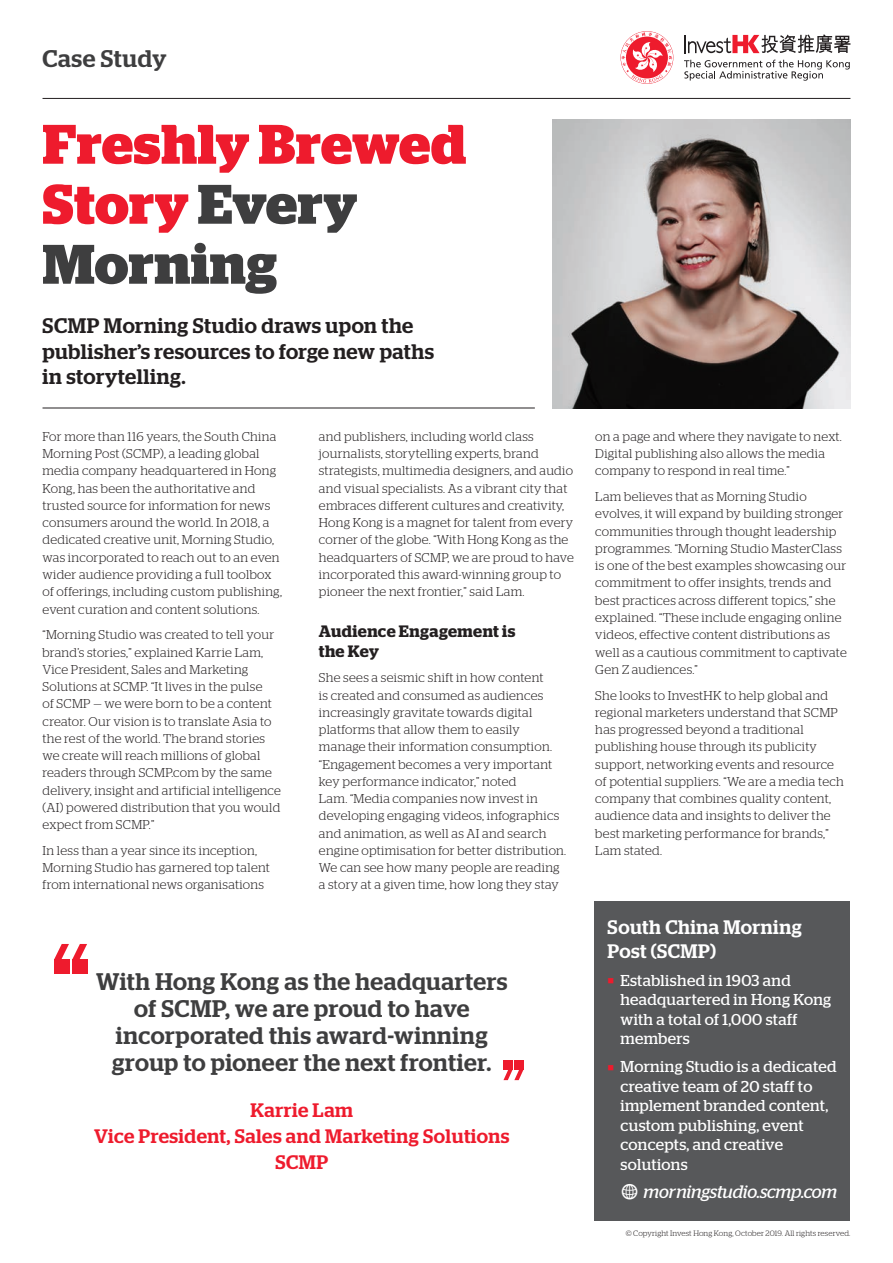
<style>
.page{position:relative;width:893px;height:1263px;background:#fff}
.page>*{position:absolute;margin:0;border:0;box-sizing:border-box;transform-origin:0 0}
.t1{font:700 55.5px/60px "Stag";letter-spacing:.005em;color:#ee1b2d}
.t2{font:500 24px/27px "Stag";letter-spacing:.02em;color:#3e3e3f;text-align:center}
.t3{font:500 21px/25.5px "Stag";letter-spacing:.025em;color:#231f20}
.t4{font:500 19.5px/26.1px "Stag";letter-spacing:.025em;color:#ee1b2d;text-align:center}
.t5{font:500 19.5px/24px "Stag";letter-spacing:.025em;color:#fff}
.t6{font:italic 18px "Stag";letter-spacing:-.005em;color:#fff}
.t7{font:600 16.5px/19.5px "Stag";letter-spacing:.02em;color:#231f20}
.t8{font:15.75px/19.5px "Stag";letter-spacing:.02em;color:#fff}
.t9{font:300 12.75px/17.2px "Stag";letter-spacing:.02em;color:#231f20}
.t10{font:300 7.8px "Stag";letter-spacing:.02em;color:#231f20}
.s1{color:#3e3e3f}
.s2{color:#ee1b2d}
.s3{font-family:"Modern Pictograms";font-style:normal;font-size:24px}
</style>
<div class="page">
<svg style="left:621px;top:32px;width:51px;height:51px"></svg>
<svg style="left:684px;top:60px;width:166px;height:21px"></svg>
<svg style="left:685px;top:34px;width:165px;height:19px"></svg>
<hr style="left:43px;top:98px;width:807px;height:1px;background:#231f20">
<img style="left:553px;top:119px;width:297px;height:289px">
<hr style="left:43px;top:408px;width:492px;height:1px;background:#231f20">
<div style="left:595px;top:901px;width:255px;height:319px;background:#57585a"></div>
<div style="left:54px;top:960px;width:15px;height:14px;background:#ee1b2d"></div>
<div style="left:72px;top:960px;width:15px;height:14px;background:#ee1b2d"></div>
<svg style="left:54px;top:944px;width:33px;height:16px"></svg>
<div style="left:514px;top:1061px;width:9px;height:9px;background:#ee1b2d"></div>
<div style="left:503px;top:1061px;width:9px;height:9px;background:#ee1b2d"></div>
<svg style="left:503px;top:1070px;width:20px;height:10px"></svg>
<h2 class="t2" style="left:43px;top:45px;width:126px">Case Study</h2>
<h1 class="t1" style="left:43px;top:114px;width:425px">Freshly Brewed<br>Story <span class="s1">Every<br>Morning</span></h1>
<h3 class="t3" style="left:43px;top:313px;width:393px">SCMP Morning Studio draws upon the publisher’s resources to forge new paths in storytelling.</h3>
<p class="t9" style="left:43px;top:428px;width:241px">For more than 116 years, the South China Morning Post (SCMP), a leading global media company headquartered in Hong Kong, has been the authoritative and trusted source for information for news consumers around the world. In 2018, a dedicated creative unit, Morning Studio, was incorporated to reach out to an even wider audience providing a full toolbox of offerings, including custom publishing, event curation and content solutions.</p>
<p class="t9" style="left:43px;top:626px;width:240px">“Morning Studio was created to tell your brand’s stories,” explained Karrie Lam, Vice President, Sales and Marketing Solutions at SCMP. “It lives in the pulse<br>of SCMP — we were born to be a content creator. Our vision is to translate Asia to the rest of the world. The brand stories we create will reach millions of global readers through SCMP.com by the same delivery, insight and artificial intelligence (AI) powered distribution that you would expect from SCMP.”</p>
<p class="t9" style="left:43px;top:841px;width:229px">In less than a year since its inception,<br>Morning Studio has garnered top talent from international news organisations</p>
<p class="t9" style="left:319px;top:428px;width:256px">and publishers, including world class journalists, storytelling experts, brand strategists, multimedia designers, and audio and visual specialists. As a vibrant city that embraces different cultures and creativity, Hong Kong is a magnet for talent from every corner of the globe. “With Hong Kong as the headquarters of SCMP, we are proud to have incorporated this award-winning group to pioneer the next frontier,” said Lam.</p>
<p class="t7" style="left:319px;top:621px;width:198px">Audience Engagement is the Key</p>
<p class="t9" style="left:319px;top:669px;width:249px">She sees a seismic shift in how content<br>is created and consumed as audiences increasingly gravitate towards digital platforms that allow them to easily manage their information consumption. “Engagement becomes a very important key performance indicator,” noted<br>Lam. “Media companies now invest in developing engaging videos, infographics and animation, as well as AI and search engine optimisation for better distribution.<br>We can see how many people are reading a story at a given time, how long they stay</p>
<h2 class="t2" style="left:96px;top:968px;width:413px">With Hong Kong as the headquarters of SCMP, we are proud to have incorporated this award-winning group to pioneer the next frontier.</h2>
<h3 class="t4" style="left:94px;top:1097px;width:417px">Karrie Lam<br>Vice President, Sales and Marketing Solutions<br>SCMP</h3>
<p class="t9" style="left:595px;top:428px;width:248px">on a page and where they navigate to next.<br>Digital publishing also allows the media company to respond in real time.”</p>
<p class="t9" style="left:595px;top:488px;width:253px">Lam believes that as Morning Studio evolves, it will expand by building stronger communities through thought leadership programmes. “Morning Studio MasterClass is one of the best examples showcasing our commitment to offer insights, trends and best practices across different topics,” she explained. “These include engaging online videos, effective content distributions as well as a cautious commitment to captivate Gen Z audiences.”</p>
<p class="t9" style="left:595px;top:686px;width:250px">She looks to InvestHK to help global and regional marketers understand that SCMP has progressed beyond a traditional publishing house through its publicity support, networking events and resource of potential suppliers. “We are a media tech company that combines quality content, audience data and insights to deliver the best marketing performance for brands,” Lam stated.</p>
<h3 class="t5" style="left:608px;top:914px;width:196px">South China Morning<br>Post (SCMP)</h3>
<p class="t8" style="left:620px;top:970px;width:212px;text-indent:-13px"><span class="s2">■</span> Established in 1903 and headquartered in Hong Kong with a total of 1,000 staff members</p>
<p class="t8" style="left:620px;top:1057px;width:218px;text-indent:-13px"><span class="s2">■</span> Morning Studio is a dedicated creative team of 20 staff to implement branded content, custom publishing, event concepts, and creative solutions</p>
<h3 class="t6" style="left:620px;top:1181px;width:218px"><span class="s3">w</span> morningstudio.scmp.com</h3>
<p class="t10" style="left:626px;top:1229px;width:226px">© Copyright Invest Hong Kong, October 2019. All rights reserved.</p>
</div>
